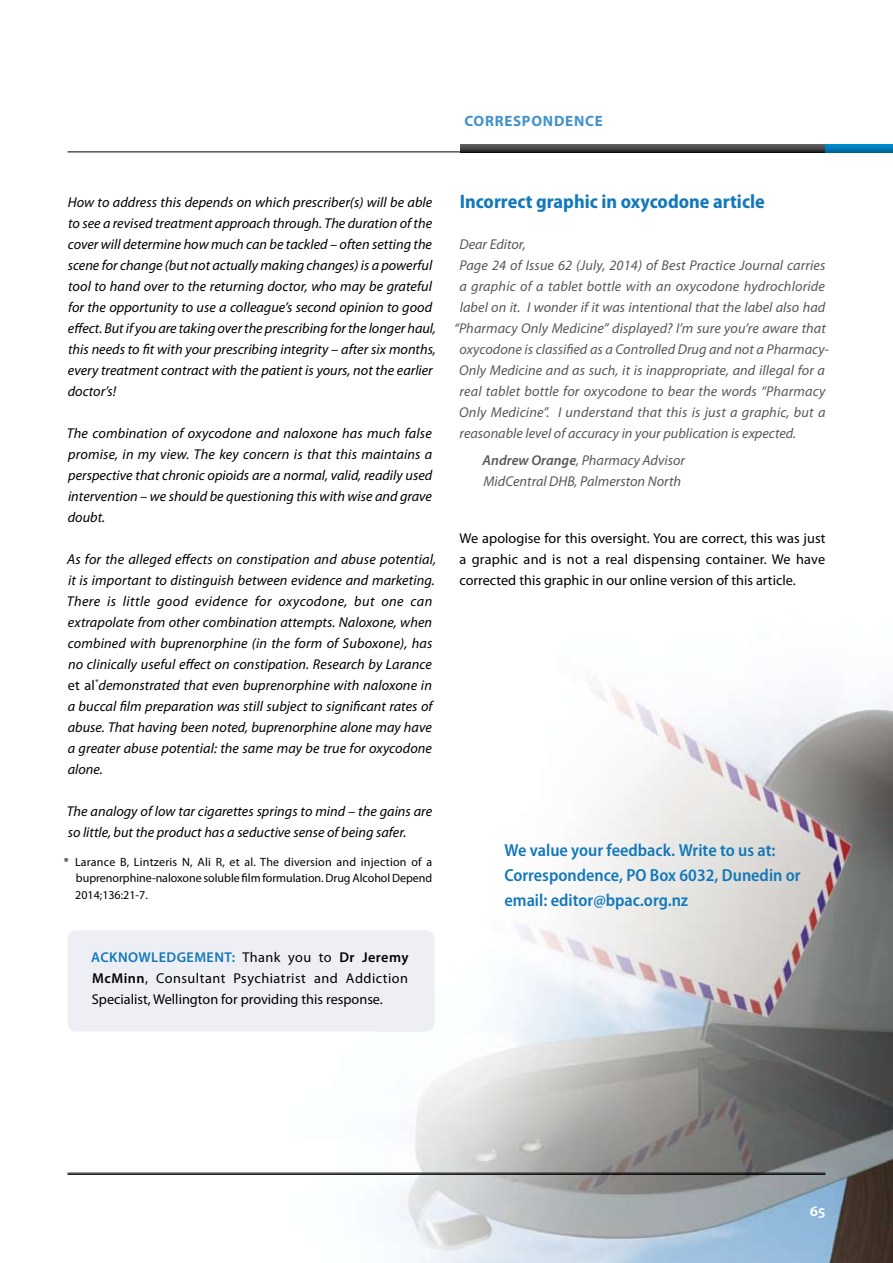
<style>
.page{position:relative;width:893px;height:1263px;background:#fff}
.page>*{position:absolute;margin:0;border:0;box-sizing:border-box;transform-origin:0 0}
.t1{font:700 semi-condensed 19.5px "Myriad Pro";color:#1278ba}
.t2{font:600 semi-condensed 17.55px/25.5px "Myriad Pro";color:#1278ba}
.t3{font:600 15.75px "Myriad Pro";color:#fff}
.t4{font:700 15px "Myriad Pro";letter-spacing:.05em;color:#4392ca}
.t5{font:italic 14.25px/21px "Myriad Pro";color:#000}
.t6{font:italic 14.25px/21px "Myriad Pro";letter-spacing:.005em;color:#58585a}
.t7{font:14.25px/21px "Myriad Pro";color:#000;text-align:justify}
.t8{font:12px/16.5px "Myriad Pro";letter-spacing:-.005em;color:#000;text-align:justify}
.s1{font-style:normal}
.s2{font-weight:600;color:#1278ba}
.s3{font-weight:600}
</style>
<div class="page">
<img style="left:289px;top:677px;width:604px;height:586px">
<div style="left:68px;top:930px;width:366px;height:101px;background:#edeff5;border-radius:9px"></div>
<hr style="left:68px;top:152px;width:825px;height:1px;background:#000">
<svg style="left:460px;top:144px;width:365px;height:8px;background:#474748"></svg>
<svg style="left:825px;top:144px;width:68px;height:8px"></svg>
<hr style="left:68px;top:1173px;width:757px;height:1px;background:#000">
<hr style="left:68px;top:1174px;width:757px;height:1px;background:#000">
<p class="t4" style="left:464px;top:111px;width:140px">CORRESPONDENCE</p>
<p class="t5" style="left:68px;top:191px;width:370px">How to address this depends on which prescriber(s) will be able to see a revised treatment approach through. The duration of the cover will determine how much can be tackled – often setting the scene for change (but not actually making changes) is a powerful tool to hand over to the returning doctor, who may be grateful for the opportunity to use a colleague’s second opinion to good effect. But if you are taking over the prescribing for the longer haul, this needs to fit with your prescribing integrity – after six months, every treatment contract with the patient is yours, not the earlier doctor’s!</p>
<p class="t5" style="left:67px;top:423px;width:367px;text-align:justify">The combination of oxycodone and naloxone has much false promise, in my view. The key concern is that this maintains a perspective that chronic opioids are a normal, valid, readily used intervention – we should be questioning this with wise and grave doubt.</p>
<p class="t5" style="left:67px;top:549px;width:371px">As for the alleged effects on constipation and abuse potential, it is important to distinguish between evidence and marketing.<br>There is little good evidence for oxycodone, but one can extrapolate from other combination attempts. Naloxone, when combined with buprenorphine (in the form of Suboxone), has no clinically useful effect on constipation. Research by Larance <span class="s1">et al</span><sup>*</sup>demonstrated that even buprenorphine with naloxone in a buccal film preparation was still subject to significant rates of abuse. That having been noted, buprenorphine alone may have a greater abuse potential: the same may be true for oxycodone alone.</p>
<p class="t5" style="left:67px;top:800px;width:367px">The analogy of low tar cigarettes springs to mind – the gains are so little, but the product has a seductive sense of being safer.</p>
<p class="t8" style="left:75px;top:853px;width:359px;text-indent:-11px">* Larance B, Lintzeris N, Ali R, et al. The diversion and injection of a buprenorphine-naloxone soluble film formulation. Drug Alcohol Depend 2014;136:21-7.</p>
<p class="t7" style="left:91px;top:946px;width:319px"><span class="s2">ACKNOWLEDGEMENT:</span> Thank you to <span class="s3">Dr Jeremy McMinn</span>, Consultant Psychiatrist and Addiction Specialist, Wellington for providing this response.</p>
<h1 class="t1" style="left:460px;top:190px;width:306px">Incorrect graphic in oxycodone article</h1>
<p class="t6" style="left:459px;top:233px;width:68px">Dear Editor,</p>
<p class="t6" style="left:459px;top:254px;width:367px">Page 24 of Issue 62 (July, 2014) of Best Practice Journal carries</p>
<p class="t6" style="left:459px;top:275px;width:367px">a graphic of a tablet bottle with an oxycodone hydrochloride</p>
<p class="t6" style="left:460px;top:296px;width:367px">label on it. I wonder if it was intentional that the label also had</p>
<p class="t6" style="left:454px;top:318px;width:373px">“Pharmacy Only Medicine” displayed? I’m sure you’re aware that</p>
<p class="t6" style="left:459px;top:339px;width:371px">oxycodone is classified as a Controlled Drug and not a Pharmacy-</p>
<p class="t6" style="left:459px;top:360px;width:367px">Only Medicine and as such, it is inappropriate, and illegal for a</p>
<p class="t6" style="left:460px;top:381px;width:367px">real tablet bottle for oxycodone to bear the words “Pharmacy</p>
<p class="t6" style="left:459px;top:402px;width:368px">Only Medicine”. I understand that this is just a graphic, but a</p>
<p class="t6" style="left:460px;top:423px;width:338px">reasonable level of accuracy in your publication is expected.</p>
<p class="t6" style="left:483px;top:450px;width:204px"><span class="s3">Andrew Orange</span>, Pharmacy Advisor<br>MidCentral DHB, Palmerston North</p>
<p class="t7" style="left:459px;top:528px;width:367px">We apologise for this oversight. You are correct, this was just a graphic and is not a real dispensing container. We have corrected this graphic in our online version of this article.</p>
<p class="t2" style="left:504px;top:837px;width:298px">We value your feedback. Write to us at:<br>Correspondence, PO Box 6032, Dunedin or email: editor@bpac.org.nz</p>
<p class="t3" style="left:810px;top:1201px;width:17px">65</p>
</div>
